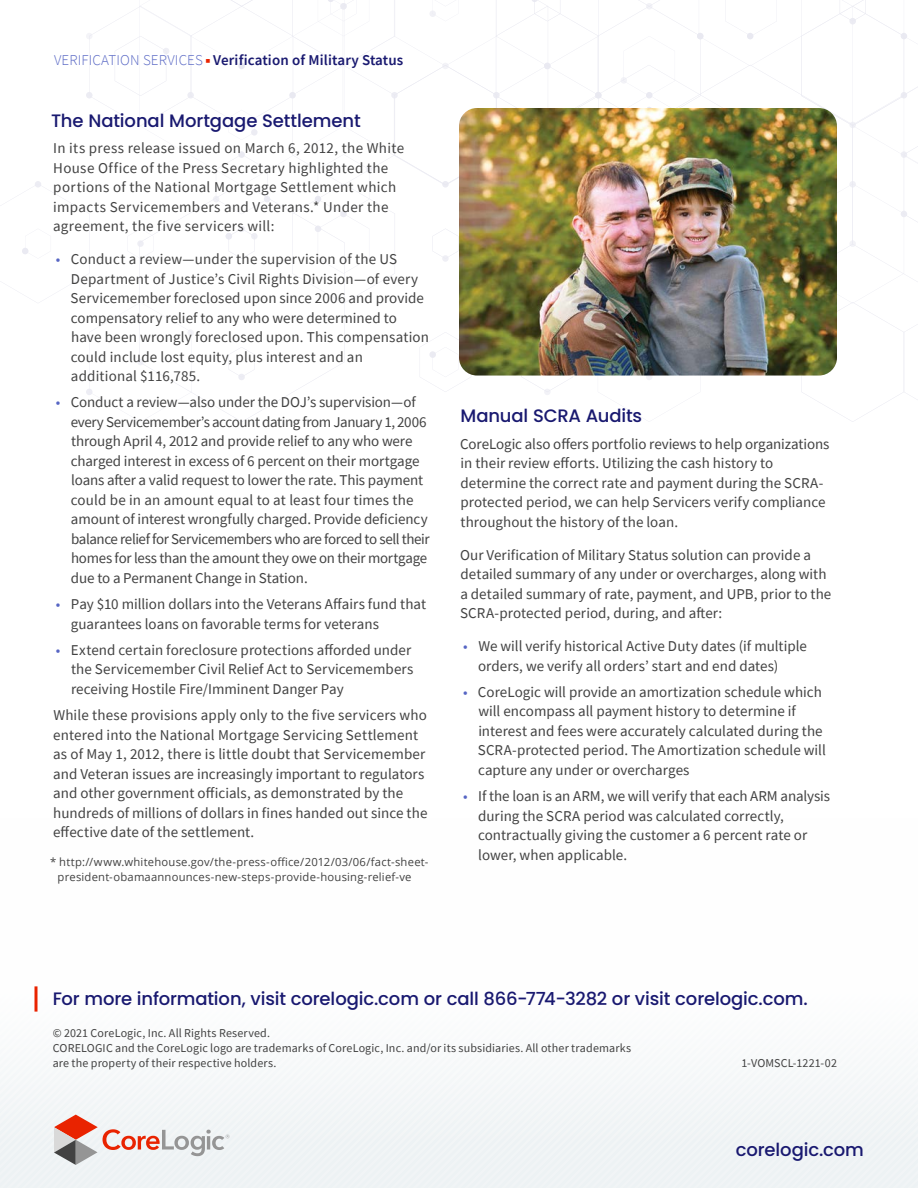
<style>
.page{position:relative;width:918px;height:1188px;background:#fff}
.page>*{position:absolute;margin:0;border:0;box-sizing:border-box;transform-origin:0 0}
.t1{font:500 18px "Poppins";letter-spacing:-.005em;color:#191970}
.t2{font:15px/19.5px "Source Sans Pro";letter-spacing:.005em;color:#424242}
.t3{font:15px/19.5px "Source Sans Pro";letter-spacing:.025em;color:#424242}
.t4{font:600 15px "Source Sans Pro";letter-spacing:.01em;color:#191970}
.t5{font:12px/15px "Source Sans Pro";letter-spacing:.01em;color:#424242}
.t6{font:11.25px/15px "Open Sans";letter-spacing:.02em;color:#424242}
.s1{font-weight:300;color:#5766c4}
.s2{color:#5766c4}
</style>
<div class="page">
<svg style="left:243px;top:1076px;width:8px;height:112px"></svg>
<svg style="left:265px;top:1076px;width:8px;height:112px"></svg>
<svg style="left:280px;top:1076px;width:8px;height:112px"></svg>
<svg style="left:302px;top:1076px;width:8px;height:112px"></svg>
<svg style="left:324px;top:1076px;width:8px;height:112px"></svg>
<svg style="left:339px;top:1076px;width:8px;height:112px"></svg>
<svg style="left:361px;top:1076px;width:8px;height:112px"></svg>
<svg style="left:383px;top:1076px;width:8px;height:112px"></svg>
<svg style="left:398px;top:1076px;width:8px;height:112px"></svg>
<svg style="left:420px;top:1076px;width:8px;height:112px"></svg>
<svg style="left:435px;top:1076px;width:8px;height:112px"></svg>
<svg style="left:457px;top:1076px;width:8px;height:112px"></svg>
<svg style="left:479px;top:1076px;width:8px;height:112px"></svg>
<svg style="left:494px;top:1076px;width:8px;height:112px"></svg>
<svg style="left:516px;top:1076px;width:8px;height:112px"></svg>
<svg style="left:531px;top:1076px;width:8px;height:112px"></svg>
<svg style="left:553px;top:1076px;width:8px;height:112px"></svg>
<svg style="left:568px;top:1076px;width:7px;height:112px"></svg>
<svg style="left:575px;top:1076px;width:8px;height:112px"></svg>
<svg style="left:583px;top:1076px;width:7px;height:112px"></svg>
<svg style="left:590px;top:1076px;width:8px;height:112px"></svg>
<svg style="left:598px;top:1076px;width:7px;height:112px"></svg>
<svg style="left:605px;top:1076px;width:7px;height:112px"></svg>
<svg style="left:612px;top:1076px;width:8px;height:112px"></svg>
<svg style="left:620px;top:1076px;width:7px;height:112px"></svg>
<svg style="left:627px;top:1076px;width:7px;height:112px"></svg>
<svg style="left:634px;top:1076px;width:8px;height:112px"></svg>
<svg style="left:642px;top:1076px;width:7px;height:112px"></svg>
<svg style="left:649px;top:1076px;width:8px;height:112px"></svg>
<svg style="left:657px;top:1076px;width:7px;height:112px"></svg>
<svg style="left:664px;top:1076px;width:7px;height:112px"></svg>
<svg style="left:671px;top:1076px;width:8px;height:112px"></svg>
<svg style="left:679px;top:1076px;width:7px;height:112px"></svg>
<svg style="left:686px;top:1076px;width:8px;height:112px"></svg>
<svg style="left:694px;top:1076px;width:7px;height:112px"></svg>
<svg style="left:701px;top:1076px;width:7px;height:112px"></svg>
<svg style="left:708px;top:1076px;width:8px;height:112px"></svg>
<svg style="left:716px;top:1076px;width:7px;height:112px"></svg>
<svg style="left:723px;top:1076px;width:7px;height:112px"></svg>
<svg style="left:730px;top:1076px;width:8px;height:112px"></svg>
<svg style="left:738px;top:1076px;width:7px;height:112px"></svg>
<svg style="left:745px;top:1076px;width:8px;height:112px"></svg>
<svg style="left:753px;top:1076px;width:7px;height:112px"></svg>
<div style="left:760px;top:1076px;width:158px;height:112px;background:#f1f4f6"></div>
<svg style="left:0;top:1076px;width:230px;height:112px"></svg>
<svg style="left:34px;top:986px;width:4px;height:26px"></svg>
<img style="left:22px;top:0;width:896px;height:422px">
<p class="t4" style="left:54px;top:50px;width:351px"><span class="s1">VERIFICATION SERVICES</span> Verification of Military Status</p>
<p class="t1" style="left:51px;top:110px;width:311px">The National Mortgage Settlement</p>
<p class="t3" style="left:53px;top:138px;width:353px">In its press release issued on March 6, 2012, the White House Office of the Press Secretary highlighted the portions of the National Mortgage Settlement which impacts Servicemembers and Veterans.* Under the agreement, the five servicers will:</p>
<p class="t2" style="left:71px;top:249px;width:360px;text-indent:-15px"><span class="s2">•</span> Conduct a review—under the supervision of the US Department of Justice’s Civil Rights Division—of every Servicemember foreclosed upon since 2006 and provide compensatory relief to any who were determined to have been wrongly foreclosed upon. This compensation could include lost equity, plus interest and an additional $116,785.</p>
<p class="t2" style="left:71px;top:393px;width:360px;text-indent:-15px"><span class="s2">•</span> Conduct a review—also under the DOJ’s supervision—of every Servicemember’s account dating from January 1, 2006 through April 4, 2012 and provide relief to any who were charged interest in excess of 6 percent on their mortgage loans after a valid request to lower the rate. This payment could be in an amount equal to at least four times the amount of interest wrongfully charged. Provide deficiency balance relief for Servicemembers who are forced to sell their homes for less than the amount they owe on their mortgage due to a Permanent Change in Station.</p>
<p class="t2" style="left:71px;top:594px;width:357px;text-indent:-15px"><span class="s2">•</span> Pay $10 million dollars into the Veterans Affairs fund that guarantees loans on favorable terms for veterans</p>
<p class="t2" style="left:71px;top:640px;width:344px;text-indent:-15px"><span class="s2">•</span> Extend certain foreclosure protections afforded under the Servicemember Civil Relief Act to Servicemembers receiving Hostile Fire/Imminent Danger Pay</p>
<p class="t2" style="left:53px;top:705px;width:376px">While these provisions apply only to the five servicers who entered into the National Mortgage Servicing Settlement as of May 1, 2012, there is little doubt that Servicemember and Veteran issues are increasingly important to regulators and other government officials, as demonstrated by the hundreds of millions of dollars in fines handed out since the effective date of the settlement.</p>
<p class="t6" style="left:58px;top:854px;width:372px;text-indent:-8px">* http://www.whitehouse.gov/the-press-office/2012/03/06/fact-sheet&shy;president-obamaannounces-new-steps-provide-housing-relief-ve</p>
<p class="t1" style="left:460px;top:406px;width:183px">Manual SCRA Audits</p>
<p class="t2" style="left:460px;top:434px;width:371px">CoreLogic also offers portfolio reviews to help organizations in their review efforts. Utilizing the cash history to determine the correct rate and payment during the SCRA&shy;protected period, we can help Servicers verify compliance throughout the history of the loan.</p>
<p class="t2" style="left:460px;top:545px;width:373px">Our Verification of Military Status solution can provide a detailed summary of any under or overcharges, along with a detailed summary of rate, payment, and UPB, prior to the SCRA-protected period, during, and after:</p>
<p class="t2" style="left:478px;top:636px;width:331px;text-indent:-15px"><span class="s2">•</span> We will verify historical Active Duty dates (if multiple orders, we verify all orders’ start and end dates)</p>
<p class="t2" style="left:478px;top:682px;width:349px;text-indent:-15px"><span class="s2">•</span> CoreLogic will provide an amortization schedule which will encompass all payment history to determine if interest and fees were accurately calculated during the SCRA-protected period. The Amortization schedule will capture any under or overcharges</p>
<p class="t2" style="left:478px;top:786px;width:354px;text-indent:-15px"><span class="s2">•</span> If the loan is an ARM, we will verify that each ARM analysis during the SCRA period was calculated correctly, contractually giving the customer a 6 percent rate or lower, when applicable.</p>
<p class="t1" style="left:53px;top:989px;width:757px">For more information, visit corelogic.com or call 866-774-3282 or visit corelogic.com.</p>
<p class="t5" style="left:53px;top:1025px;width:580px">© 2021 CoreLogic, Inc. All Rights Reserved.<br>CORELOGIC and the CoreLogic logo are trademarks of CoreLogic, Inc. and/or its subsidiaries. All other trademarks are the property of their respective holders.</p>
<p class="t5" style="left:741px;top:1055px;width:97px">1-VOMSCL-1221-02</p>
<p class="t1" style="left:736px;top:1139px;width:130px">corelogic.com</p>
</div>
